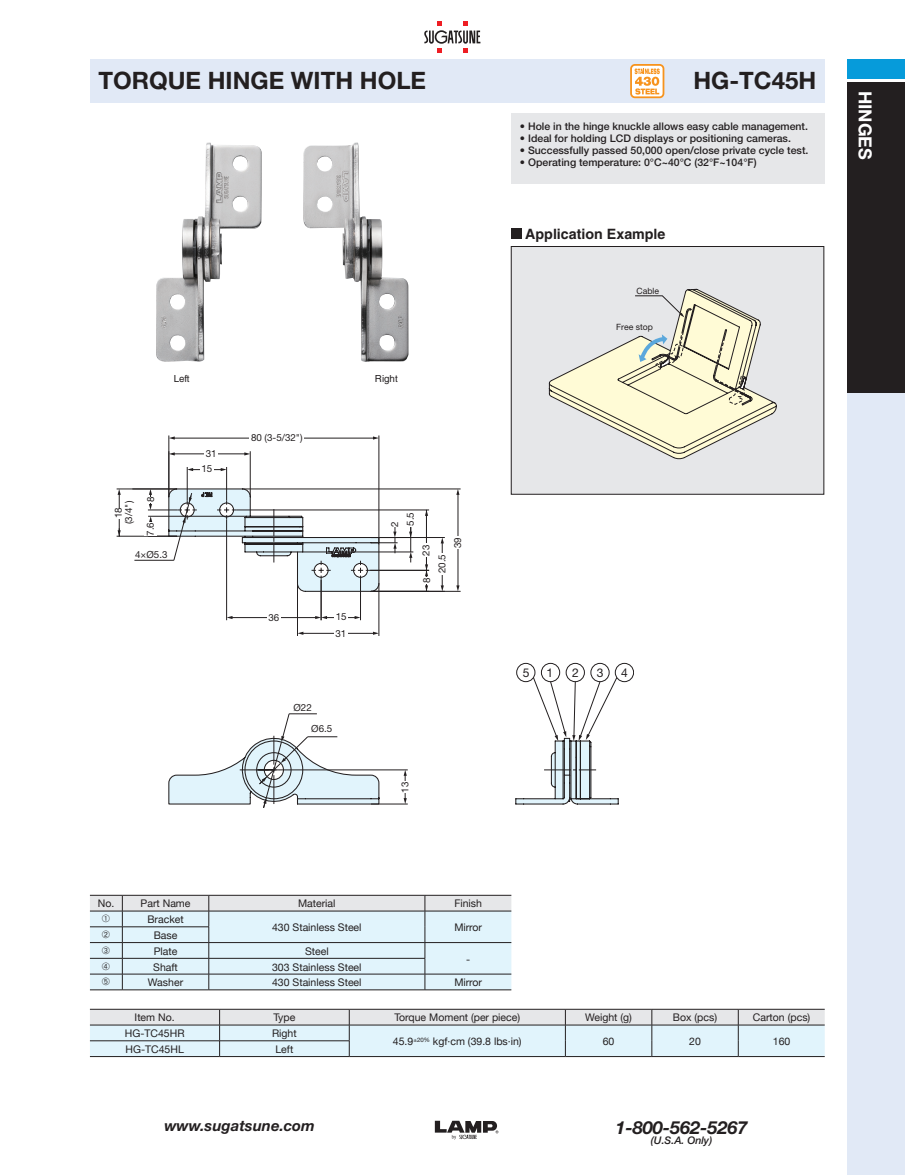
<style>
.page{position:relative;width:905px;height:1175px;background:#fff}
.page>*{position:absolute;margin:0;border:0;box-sizing:border-box;transform-origin:0 0}
.t1{font:700 24px "Helvetica Neue";color:#231f20}
.t2{font:italic 700 18px "Helvetica Neue";color:#231f20}
.t3{font:700 18px "Helvetica Neue";color:#fff}
.t4{font:italic 700 15px "Helvetica Neue";color:#231f20}
.t5{font:700 14.25px "Helvetica";color:#231f20}
.t6{font:12.15px "Helvetica Neue";color:#231f20}
.t7{font:10.5px "Helvetica Neue";color:#231f20}
.t8{font:500 10.5px "Helvetica Neue";color:#231f20}
.t9{font:italic 500 10.5px "Helvetica Neue";color:#231f20}
.t10{font:9.75px/21.1px "Helvetica Neue";color:#231f20}
.t11{font:9.75px "Helvetica LT Std";color:#231f20}
.t12{font:8.7px "Helvetica Neue";color:#231f20}
</style>
<div class="page">
<div style="left:90px;top:59px;width:734px;height:44px;background:#e1e9f6"></div>
<svg style="left:435px;top:1120px;width:63px;height:19px"></svg>
<svg style="left:424px;top:21px;width:56px;height:32px"></svg>
<div style="left:847px;top:59px;width:57px;height:20px;background:#069bda"></div>
<div style="left:847px;top:393px;width:57px;height:781px;background:#e1e9f6"></div>
<div style="left:847px;top:82px;width:57px;height:311px;background:#231f20"></div>
<hr style="left:90px;top:989px;width:32px;height:1px;background:#231f20">
<hr style="left:122px;top:989px;width:87px;height:1px;background:#231f20">
<hr style="left:425px;top:989px;width:86px;height:1px;background:#231f20">
<hr style="left:209px;top:989px;width:216px;height:1px;background:#231f20">
<div style="left:511px;top:228px;width:10px;height:10px;background:#231f20"></div>
<svg style="left:90px;top:1009px;width:734px;height:47px;background:#d9e5eb"></svg>
<hr style="left:349px;top:1056px;width:216px;height:1px;background:#231f20">
<hr style="left:565px;top:1056px;width:86px;height:1px;background:#231f20">
<hr style="left:651px;top:1056px;width:87px;height:1px;background:#231f20">
<hr style="left:738px;top:1056px;width:86px;height:1px;background:#231f20">
<hr style="left:90px;top:1056px;width:129px;height:1px;background:#231f20">
<hr style="left:219px;top:1056px;width:130px;height:1px;background:#231f20">
<div style="left:631px;top:65px;width:32px;height:32px;background:#fff;border-radius:4px"></div>
<div style="left:630px;top:64px;width:34px;height:34px;border:2px solid #f7931d;border-radius:4px"></div>
<svg style="left:634px;top:68px;width:25px;height:27px"></svg>
<img style="left:156px;top:142px;width:252px;height:220px">
<div style="left:511px;top:246px;width:312px;height:248px;background:#e6e7e9"></div>
<svg style="left:549px;top:288px;width:227px;height:171px"></svg>
<div style="left:511px;top:246px;width:313px;height:248px;border:1px solid #231f20"></div>
<hr style="left:250px;top:451px;width:1px;height:46px;background:#231f20">
<hr style="left:174px;top:453px;width:71px;height:1px;background:#231f20">
<svg style="left:244px;top:452px;width:6px;height:3px"></svg>
<svg style="left:170px;top:452px;width:5px;height:3px"></svg>
<div style="left:205px;top:448px;width:13px;height:11px;background:#fff"></div>
<hr style="left:187px;top:467px;width:1px;height:33px;background:#231f20">
<hr style="left:226px;top:467px;width:1px;height:33px;background:#231f20">
<hr style="left:192px;top:469px;width:30px;height:1px;background:#231f20">
<svg style="left:187px;top:468px;width:6px;height:3px"></svg>
<div style="left:200px;top:464px;width:13px;height:10px;background:#fff"></div>
<hr style="left:169px;top:435px;width:1px;height:62px;background:#231f20">
<hr style="left:378px;top:435px;width:1px;height:108px;background:#231f20">
<hr style="left:174px;top:438px;width:200px;height:1px;background:#231f20">
<svg style="left:169px;top:436px;width:6px;height:3px"></svg>
<svg style="left:373px;top:436px;width:6px;height:3px"></svg>
<div style="left:250px;top:432px;width:54px;height:10px;background:#fff"></div>
<hr style="left:117px;top:536px;width:60px;height:1px;background:#231f20">
<hr style="left:117px;top:488px;width:60px;height:1px;background:#231f20">
<hr style="left:119px;top:494px;width:1px;height:37px;background:#231f20">
<svg style="left:118px;top:528px;width:3px;height:8px"></svg>
<svg style="left:118px;top:489px;width:3px;height:6px"></svg>
<div style="left:112px;top:507px;width:13px;height:11px;background:#fff"></div>
<svg style="left:168px;top:488px;width:451px;height:317px"></svg>
<svg style="left:134px;top:489px;width:263px;height:102px"></svg>
<div style="left:511px;top:113px;width:313px;height:71px;background:#e6e7e9"></div>
<svg style="left:90px;top:895px;width:421px;height:94px;background:#d6e5eb"></svg>
<h1 class="t1" style="left:98px;top:65px;width:329px">TORQUE HINGE WITH HOLE</h1>
<h1 class="t1" style="left:693px;top:65px;width:124px">HG-TC45H</h1>
<p class="t8" style="left:520px;top:120px;width:289px">• Hole in the hinge knuckle allows easy cable management.</p>
<p class="t8" style="left:520px;top:132px;width:272px">• Ideal for holding LCD displays or positioning cameras.</p>
<p class="t8" style="left:520px;top:144px;width:290px">• Successfully passed 50,000 open/close private cycle test.</p>
<p class="t8" style="left:520px;top:156px;width:238px">• Operating temperature: 0°C~40°C (32°F~104°F)</p>
<h3 class="t5" style="left:525px;top:225px;width:142px">Application Example</h3>
<p class="t11" style="left:174px;top:372px;width:17px">Left</p>
<p class="t11" style="left:375px;top:372px;width:24px">Right</p>
<p class="t10" style="left:118px;top:524px;width:25px;rotate:-90deg">(3/4")</p>
<p class="t10" style="left:108px;top:518px;width:12px;rotate:-90deg">18</p>
<p class="t10" style="left:140px;top:502px;width:7px;rotate:-90deg">8</p>
<p class="t10" style="left:139px;top:536px;width:15px;rotate:-90deg">7.6</p>
<p class="t10" style="left:135px;top:543px;width:34px">4×Ø5.3</p>
<p class="t10" style="left:206px;top:442px;width:12px">31</p>
<p class="t10" style="left:201px;top:458px;width:12px">15</p>
<p class="t10" style="left:251px;top:426px;width:53px">80 (3-5/32")</p>
<p class="t10" style="left:268px;top:606px;width:12px">36</p>
<p class="t10" style="left:336px;top:606px;width:12px">15</p>
<p class="t10" style="left:335px;top:622px;width:12px">31</p>
<p class="t10" style="left:384px;top:527px;width:7px;rotate:-90deg">2</p>
<p class="t10" style="left:400px;top:526px;width:15px;rotate:-90deg">5.5</p>
<p class="t10" style="left:415px;top:555px;width:12px;rotate:-90deg">23</p>
<p class="t10" style="left:416px;top:583px;width:7px;rotate:-90deg">8</p>
<p class="t10" style="left:431px;top:573px;width:21px;rotate:-90deg">20.5</p>
<p class="t10" style="left:447px;top:548px;width:12px;rotate:-90deg">39</p>
<p class="t10" style="left:311px;top:696px;width:23px;text-indent:-18px">Ø22<br>Ø6.5</p>
<p class="t10" style="left:394px;top:792px;width:12px;rotate:-90deg">13</p>
<p class="t12" style="left:636px;top:286px;width:24px">Cable</p>
<p class="t12" style="left:616px;top:322px;width:38px">Free stop</p>
<p class="t6" style="left:523px;top:665px;width:8px">5</p>
<p class="t6" style="left:546px;top:665px;width:8px">1</p>
<p class="t6" style="left:572px;top:665px;width:8px">2</p>
<p class="t6" style="left:596px;top:665px;width:8px">3</p>
<p class="t6" style="left:621px;top:665px;width:8px">4</p>
<p class="t7" style="left:98px;top:894px;width:18px">No.</p>
<p class="t7" style="left:140px;top:894px;width:51px">Part Name</p>
<p class="t7" style="left:298px;top:894px;width:39px">Material</p>
<p class="t7" style="left:454px;top:894px;width:29px">Finish</p>
<p class="t7" style="left:147px;top:910px;width:38px">Bracket</p>
<p class="t7" style="left:272px;top:918px;width:91px">430 Stainless Steel</p>
<p class="t7" style="left:454px;top:918px;width:29px">Mirror</p>
<p class="t7" style="left:154px;top:926px;width:25px">Base</p>
<p class="t7" style="left:154px;top:942px;width:25px">Plate</p>
<p class="t7" style="left:305px;top:942px;width:25px">Steel</p>
<p class="t7" style="left:466px;top:949px;width:6px">-</p>
<p class="t7" style="left:153px;top:957px;width:26px">Shaft</p>
<p class="t7" style="left:272px;top:957px;width:91px">303 Stainless Steel</p>
<p class="t7" style="left:148px;top:973px;width:37px">Washer</p>
<p class="t7" style="left:272px;top:973px;width:91px">430 Stainless Steel</p>
<p class="t7" style="left:454px;top:973px;width:29px">Mirror</p>
<p class="t7" style="left:135px;top:1008px;width:42px">Item No.</p>
<p class="t7" style="left:273px;top:1008px;width:23px">Type</p>
<p class="t7" style="left:394px;top:1008px;width:127px">Torque Moment (per piece)</p>
<p class="t7" style="left:585px;top:1008px;width:48px">Weight (g)</p>
<p class="t7" style="left:673px;top:1008px;width:46px">Box (pcs)</p>
<p class="t7" style="left:753px;top:1008px;width:59px">Carton (pcs)</p>
<p class="t7" style="left:125px;top:1024px;width:61px">HG-TC45HR</p>
<p class="t7" style="left:272px;top:1024px;width:26px">Right</p>
<p class="t7" style="left:393px;top:1032px;width:130px">45.9<sup>±20%</sup> kgf·cm (39.8 lbs·in)</p>
<p class="t7" style="left:602px;top:1032px;width:13px">60</p>
<p class="t7" style="left:689px;top:1032px;width:13px">20</p>
<p class="t7" style="left:772px;top:1032px;width:19px">160</p>
<p class="t7" style="left:125px;top:1040px;width:60px">HG-TC45HL</p>
<p class="t7" style="left:275px;top:1040px;width:19px">Left</p>
<h3 class="t4" style="left:164px;top:1116px;width:152px">www.sugatsune.com</h3>
<h2 class="t2" style="left:615px;top:1116px;width:134px">1-800-562-5267</h2>
<p class="t9" style="left:650px;top:1133px;width:63px">(U.S.A. Only)</p>
<h2 class="t3" style="left:876px;top:91px;width:70px;rotate:90deg">HINGES</h2>
</div>
